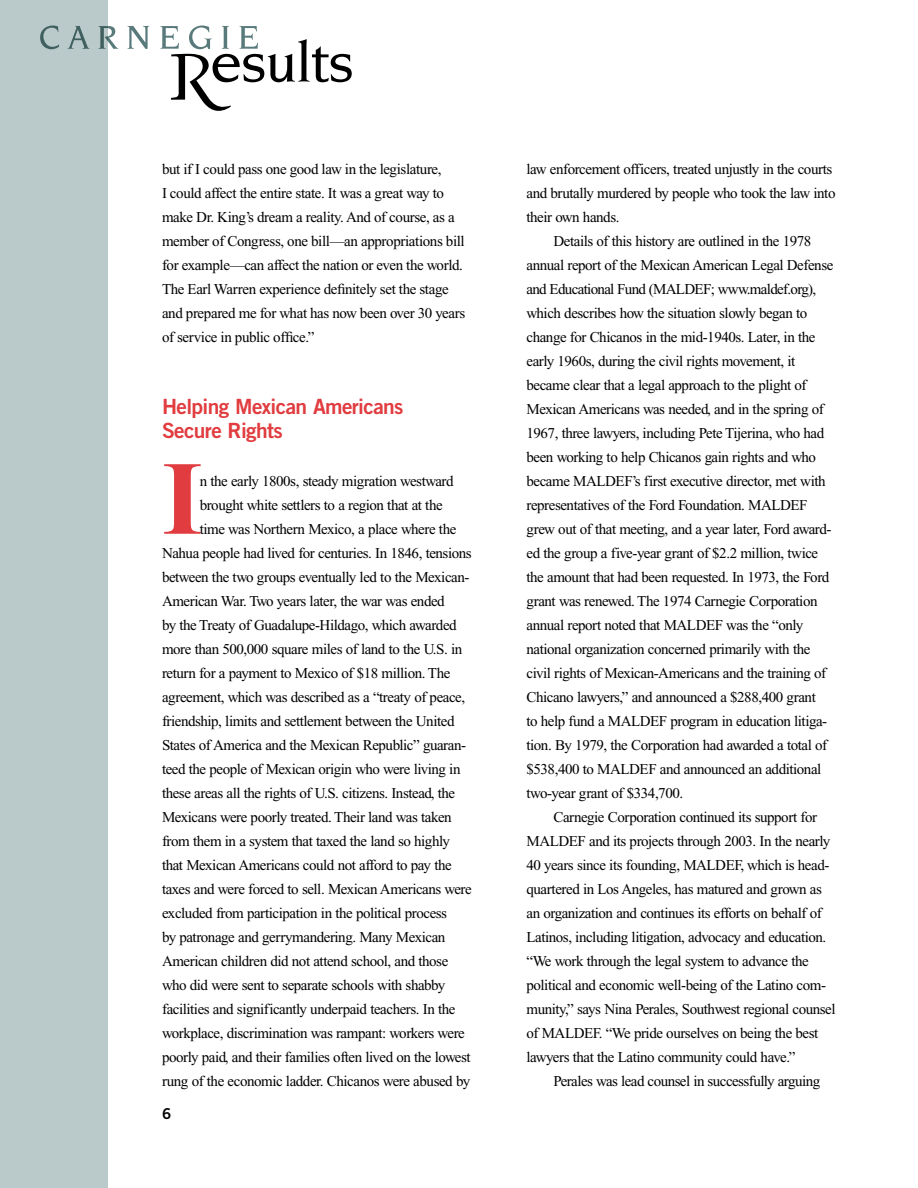
<style>
.page{position:relative;width:918px;height:1188px;background:#fff}
.page>*{position:absolute;margin:0;border:0;box-sizing:border-box;transform-origin:0 0}
.t1{font:700 105px "Times New Roman";color:#e13c3f}
.t2{font:21px/24px "Trade Gothic Bold Two";letter-spacing:-.03em;color:#e13c3f}
.t3{font:15px/24px "Times New Roman";letter-spacing:-.03em;color:#000}
.t4{font:15px "Trade Gothic Bold Two";color:#000}
</style>
<div class="page">
<div style="left:0;top:0;width:108px;height:1188px;background:#bac9c9"></div>
<svg style="left:40px;top:26px;width:19px;height:23px"></svg>
<svg style="left:68px;top:26px;width:21px;height:23px"></svg>
<svg style="left:99px;top:26px;width:19px;height:23px"></svg>
<svg style="left:128px;top:26px;width:21px;height:23px"></svg>
<svg style="left:160px;top:26px;width:191px;height:85px"></svg>
<p class="t3" style="left:162px;top:157px;width:305px">but if I could pass one good law in the legislature,<br>I could affect the entire state. It was a great way to make Dr. King’s dream a reality. And of course, as a member of Congress, one bill—an appropriations bill for example—can affect the nation or even the world.<br>The Earl Warren experience definitely set the stage and prepared me for what has now been over 30 years of service in public office.”</p>
<h2 class="t2" style="left:162px;top:394px;width:243px">Helping Mexican Americans<br>Secure Rights</h2>
<h1 class="t1" style="left:162px;top:440px;width:42px">I</h1>
<p class="t3" style="left:200px;top:469px;width:255px">n the early 1800s, steady migration westward</p>
<p class="t3" style="left:200px;top:493px;width:245px">brought white settlers to a region that at the</p>
<p class="t3" style="left:200px;top:517px;width:258px">time was Northern Mexico, a place where the</p>
<p class="t3" style="left:162px;top:541px;width:311px">Nahua people had lived for centuries. In 1846, tensions</p>
<p class="t3" style="left:162px;top:565px;width:309px">between the two groups eventually led to the Mexican-</p>
<p class="t3" style="left:162px;top:589px;width:284px">American War. Two years later, the war was ended</p>
<p class="t3" style="left:162px;top:613px;width:296px">by the Treaty of Guadalupe-Hildago, which awarded</p>
<p class="t3" style="left:162px;top:637px;width:302px">more than 500,000 square miles of land to the U.S. in</p>
<p class="t3" style="left:162px;top:661px;width:290px">return for a payment to Mexico of $18 million. The</p>
<p class="t3" style="left:162px;top:685px;width:305px">agreement, which was described as a “treaty of peace,</p>
<p class="t3" style="left:162px;top:709px;width:294px">friendship, limits and settlement between the United</p>
<p class="t3" style="left:162px;top:733px;width:306px">States of America and the Mexican Republic” guaran-</p>
<p class="t3" style="left:162px;top:757px;width:300px">teed the people of Mexican origin who were living in</p>
<p class="t3" style="left:162px;top:781px;width:295px">these areas all the rights of U.S. citizens. Instead, the</p>
<p class="t3" style="left:162px;top:805px;width:291px">Mexicans were poorly treated. Their land was taken</p>
<p class="t3" style="left:162px;top:829px;width:289px">from them in a system that taxed the land so highly</p>
<p class="t3" style="left:162px;top:853px;width:291px">that Mexican Americans could not afford to pay the</p>
<p class="t3" style="left:162px;top:877px;width:311px">taxes and were forced to sell. Mexican Americans were</p>
<p class="t3" style="left:162px;top:901px;width:287px">excluded from participation in the political process</p>
<p class="t3" style="left:162px;top:925px;width:285px">by patronage and gerrymandering. Many Mexican</p>
<p class="t3" style="left:162px;top:949px;width:288px">American children did not attend school, and those</p>
<p class="t3" style="left:162px;top:973px;width:285px">who did were sent to separate schools with shabby</p>
<p class="t3" style="left:162px;top:997px;width:295px">facilities and significantly underpaid teachers. In the</p>
<p class="t3" style="left:162px;top:1021px;width:304px">workplace, discrimination was rampant: workers were</p>
<p class="t3" style="left:162px;top:1045px;width:310px">poorly paid, and their families often lived on the lowest</p>
<p class="t3" style="left:162px;top:1069px;width:310px">rung of the economic ladder. Chicanos were abused by</p>
<p class="t4" style="left:162px;top:1104px;width:11px">6</p>
<p class="t3" style="left:526px;top:157px;width:307px">law enforcement officers, treated unjustly in the courts</p>
<p class="t3" style="left:526px;top:181px;width:310px">and brutally murdered by people who took the law into</p>
<p class="t3" style="left:526px;top:205px;width:94px">their own hands.</p>
<p class="t3" style="left:554px;top:229px;width:259px">Details of this history are outlined in the 1978</p>
<p class="t3" style="left:526px;top:253px;width:308px">annual report of the Mexican American Legal Defense</p>
<p class="t3" style="left:526px;top:277px;width:291px">and Educational Fund (MALDEF; www.maldef.org),</p>
<p class="t3" style="left:526px;top:301px;width:282px">which describes how the situation slowly began to</p>
<p class="t3" style="left:526px;top:325px;width:291px">change for Chicanos in the mid-1940s. Later, in the</p>
<p class="t3" style="left:526px;top:349px;width:270px">early 1960s, during the civil rights movement, it</p>
<p class="t3" style="left:526px;top:373px;width:282px">became clear that a legal approach to the plight of</p>
<p class="t3" style="left:526px;top:397px;width:299px">Mexican Americans was needed, and in the spring of</p>
<p class="t3" style="left:526px;top:421px;width:299px">1967, three lawyers, including Pete Tijerina, who had</p>
<p class="t3" style="left:526px;top:445px;width:291px">been working to help Chicanos gain rights and who</p>
<p class="t3" style="left:526px;top:469px;width:301px">became MALDEF’s first executive director, met with</p>
<p class="t3" style="left:526px;top:493px;width:283px">representatives of the Ford Foundation. MALDEF</p>
<p class="t3" style="left:526px;top:517px;width:307px">grew out of that meeting, and a year later, Ford award-</p>
<p class="t3" style="left:526px;top:541px;width:293px">ed the group a five-year grant of $2.2 million, twice</p>
<p class="t3" style="left:526px;top:565px;width:304px">the amount that had been requested. In 1973, the Ford</p>
<p class="t3" style="left:526px;top:589px;width:293px">grant was renewed. The 1974 Carnegie Corporation</p>
<p class="t3" style="left:526px;top:613px;width:278px">annual report noted that MALDEF was the “only</p>
<p class="t3" style="left:526px;top:637px;width:285px">national organization concerned primarily with the</p>
<p class="t3" style="left:526px;top:661px;width:301px">civil rights of Mexican-Americans and the training of</p>
<p class="t3" style="left:526px;top:685px;width:291px">Chicano lawyers,” and announced a $288,400 grant</p>
<p class="t3" style="left:526px;top:709px;width:302px">to help fund a MALDEF program in education litiga-</p>
<p class="t3" style="left:526px;top:733px;width:302px">tion. By 1979, the Corporation had awarded a total of</p>
<p class="t3" style="left:526px;top:757px;width:296px">$538,400 to MALDEF and announced an additional</p>
<p class="t3" style="left:526px;top:781px;width:158px">two-year grant of $334,700.</p>
<p class="t3" style="left:554px;top:805px;width:265px">Carnegie Corporation continued its support for</p>
<p class="t3" style="left:526px;top:829px;width:305px">MALDEF and its projects through 2003. In the nearly</p>
<p class="t3" style="left:526px;top:853px;width:304px">40 years since its founding, MALDEF, which is head-</p>
<p class="t3" style="left:526px;top:877px;width:297px">quartered in Los Angeles, has matured and grown as</p>
<p class="t3" style="left:526px;top:901px;width:297px">an organization and continues its efforts on behalf of</p>
<p class="t3" style="left:526px;top:925px;width:301px">Latinos, including litigation, advocacy and education.</p>
<p class="t3" style="left:526px;top:949px;width:284px">“We work through the legal system to advance the</p>
<p class="t3" style="left:526px;top:973px;width:301px">political and economic well-being of the Latino com-</p>
<p class="t3" style="left:526px;top:997px;width:311px">munity,” says Nina Perales, Southwest regional counsel</p>
<p class="t3" style="left:526px;top:1021px;width:293px">of MALDEF. “We pride ourselves on being the best</p>
<p class="t3" style="left:526px;top:1045px;width:270px">lawyers that the Latino community could have.”</p>
<p class="t3" style="left:554px;top:1069px;width:268px">Perales was lead counsel in successfully arguing</p>
</div>
